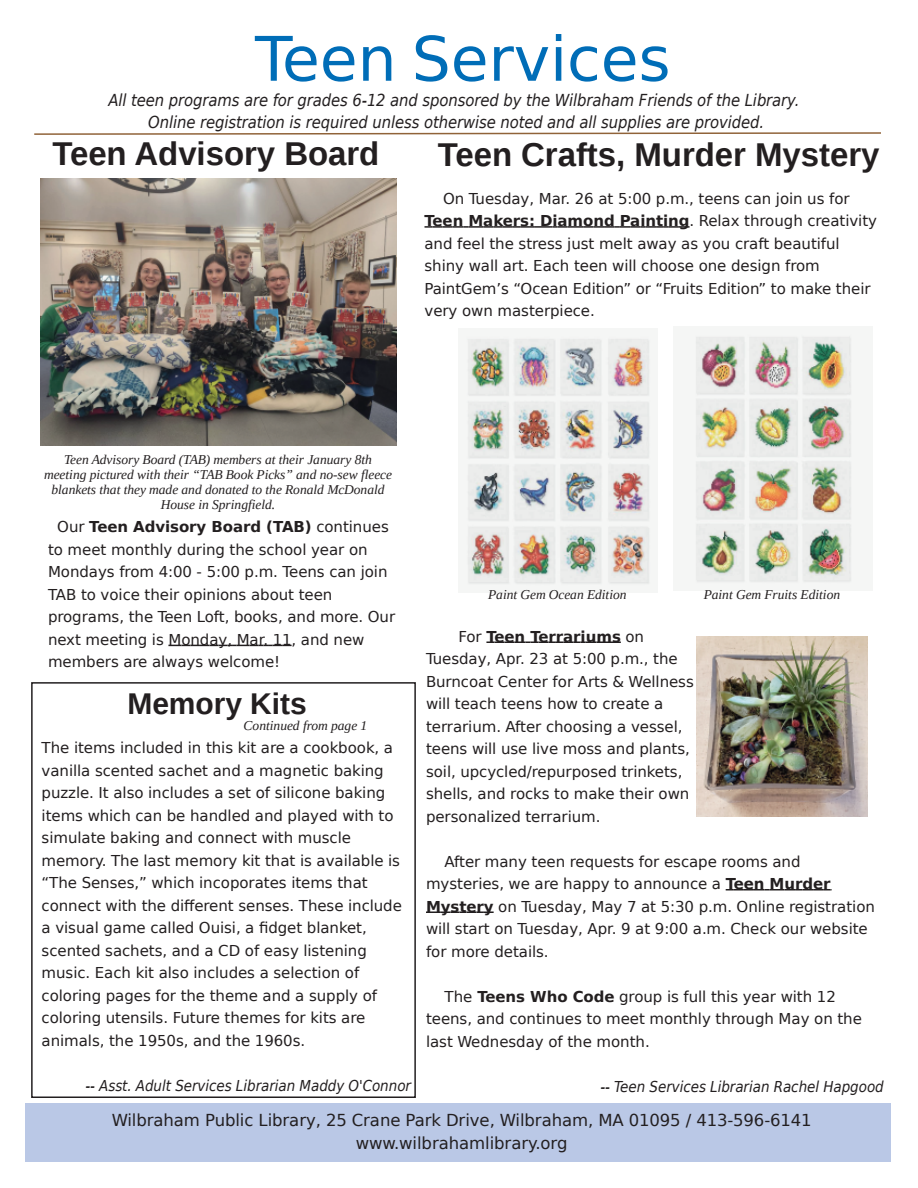
<style>
.page{position:relative;width:918px;height:1188px;background:#fff}
.page>*{position:absolute;margin:0;border:0;box-sizing:border-box;transform-origin:0 0}
.t1{font:61.5px "DejaVu Sans";color:#006db7}
.t2{font:700 33px "Liberation Sans";color:#231f20}
.t3{font:700 30px "Liberation Sans";letter-spacing:-.005em;color:#231f20}
.t4{font:italic 16.5px/22.5px "DejaVu Sans Condensed";letter-spacing:-.005em;color:#231f20;text-align:center}
.t5{font:16.5px/22.5px "DejaVu Sans";letter-spacing:-.005em;color:#231f20;text-align:center}
.t6{font:15px/22.5px "DejaVu Sans";letter-spacing:-.005em;color:#231f20}
.t7{font:italic 15px "DejaVu Sans Condensed";color:#231f20}
.t8{font:italic 13.5px/15px "Liberation Serif";color:#231f20;text-align:center}
.s1{font-weight:700}
</style>
<div class="page">
<div style="left:31px;top:682px;width:385px;height:416px;border:2px solid #231f20"></div>
<div style="left:26px;top:1103px;width:865px;height:59px;background:#bac8e6"></div>
<svg style="left:34px;top:132px;width:847px;height:3px"></svg>
<img style="left:466px;top:336px;width:185px;height:250px">
<img style="left:695px;top:334px;width:157px;height:250px">
<img style="left:40px;top:179px;width:356px;height:267px">
<svg style="left:168px;top:645px;width:124px;height:1px"></svg>
<svg style="left:424px;top:226px;width:266px;height:2px"></svg>
<svg style="left:486px;top:641px;width:135px;height:2px"></svg>
<svg style="left:726px;top:889px;width:106px;height:1px"></svg>
<svg style="left:426px;top:911px;width:68px;height:2px"></svg>
<img style="left:696px;top:636px;width:171px;height:180px">
<h1 class="t1" style="left:255px;top:24px;width:417px">Teen Services</h1>
<p class="t4" style="left:108px;top:89px;width:692px">All teen programs are for grades 6-12 and sponsored by the Wilbraham Friends of the Library.<br>Online registration is required unless otherwise noted and all supplies are provided.</p>
<h2 class="t2" style="left:53px;top:136px;width:328px">Teen Advisory Board</h2>
<h2 class="t2" style="left:438px;top:136px;width:443px">Teen Crafts, Murder Mystery</h2>
<p class="t6" style="left:424px;top:187px;width:454px;text-indent:19px">On Tuesday, Mar. 26 at 5:00 p.m., teens can join us for <span class="s1">Teen Makers: Diamond Painting</span>. Relax through creativity and feel the stress just melt away as you craft beautiful shiny wall art. Each teen will choose one design from PaintGem’s “Ocean Edition” or “Fruits Edition” to make their very own masterpiece.</p>
<p class="t8" style="left:44px;top:452px;width:349px">Teen Advisory Board (TAB) members at their January 8th meeting pictured with their “TAB Book Picks” and no-sew fleece blankets that they made and donated to the Ronald McDonald House in Springfield.</p>
<p class="t6" style="left:48px;top:516px;width:349px;text-indent:9px">Our <span class="s1">Teen Advisory Board (TAB)</span> continues to meet monthly during the school year on Mondays from 4:00 - 5:00 p.m. Teens can join TAB to voice their opinions about teen programs, the Teen Loft, books, and more. Our next meeting is Monday, Mar. 11, and new members are always welcome!</p>
<h3 class="t3" style="left:127px;top:687px;width:181px">Memory Kits</h3>
<p class="t8" style="left:244px;top:718px;width:125px">Continued from page 1</p>
<p class="t6" style="left:42px;top:737px;width:362px">The items included in this kit are a cookbook, a vanilla scented sachet and a magnetic baking puzzle. It also includes a set of silicone baking items which can be handled and played with to simulate baking and connect with muscle memory. The last memory kit that is available is “The Senses,” which incoporates items that connect with the different senses. These include a visual game called Ouisi, a fidget blanket, scented sachets, and a CD of easy listening music. Each kit also includes a selection of coloring pages for the theme and a supply of coloring utensils. Future themes for kits are animals, the 1950s, and the 1960s.</p>
<p class="t7" style="left:86px;top:1077px;width:327px">-- Asst. Adult Services Librarian Maddy O'Connor</p>
<p class="t8" style="left:488px;top:587px;width:140px">Paint Gem Ocean Edition</p>
<p class="t8" style="left:704px;top:587px;width:138px">Paint Gem Fruits Edition</p>
<p class="t6" style="left:426px;top:625px;width:269px;text-indent:33px">For <span class="s1">Teen Terrariums</span> on<br>Tuesday, Apr. 23 at 5:00 p.m., the<br>Burncoat Center for Arts &amp; Wellness will teach teens how to create a terrarium. After choosing a vessel, teens will use live moss and plants, soil, upcycled/repurposed trinkets, shells, and rocks to make their own personalized terrarium.</p>
<p class="t6" style="left:426px;top:850px;width:450px;text-indent:19px">After many teen requests for escape rooms and mysteries, we are happy to announce a <span class="s1">Teen Murder Mystery</span> on Tuesday, May 7 at 5:30 p.m. Online registration will start on Tuesday, Apr. 9 at 9:00 a.m. Check our website for more details.</p>
<p class="t6" style="left:426px;top:985px;width:437px;text-indent:19px">The <span class="s1">Teens Who Code</span> group is full this year with 12 teens, and continues to meet monthly through May on the last Wednesday of the month.</p>
<p class="t7" style="left:600px;top:1078px;width:285px">-- Teen Services Librarian Rachel Hapgood</p>
<p class="t5" style="left:112px;top:1109px;width:702px">Wilbraham Public Library, 25 Crane Park Drive, Wilbraham, MA 01095 / 413-596-6141 www.wilbrahamlibrary.org</p>
</div>
